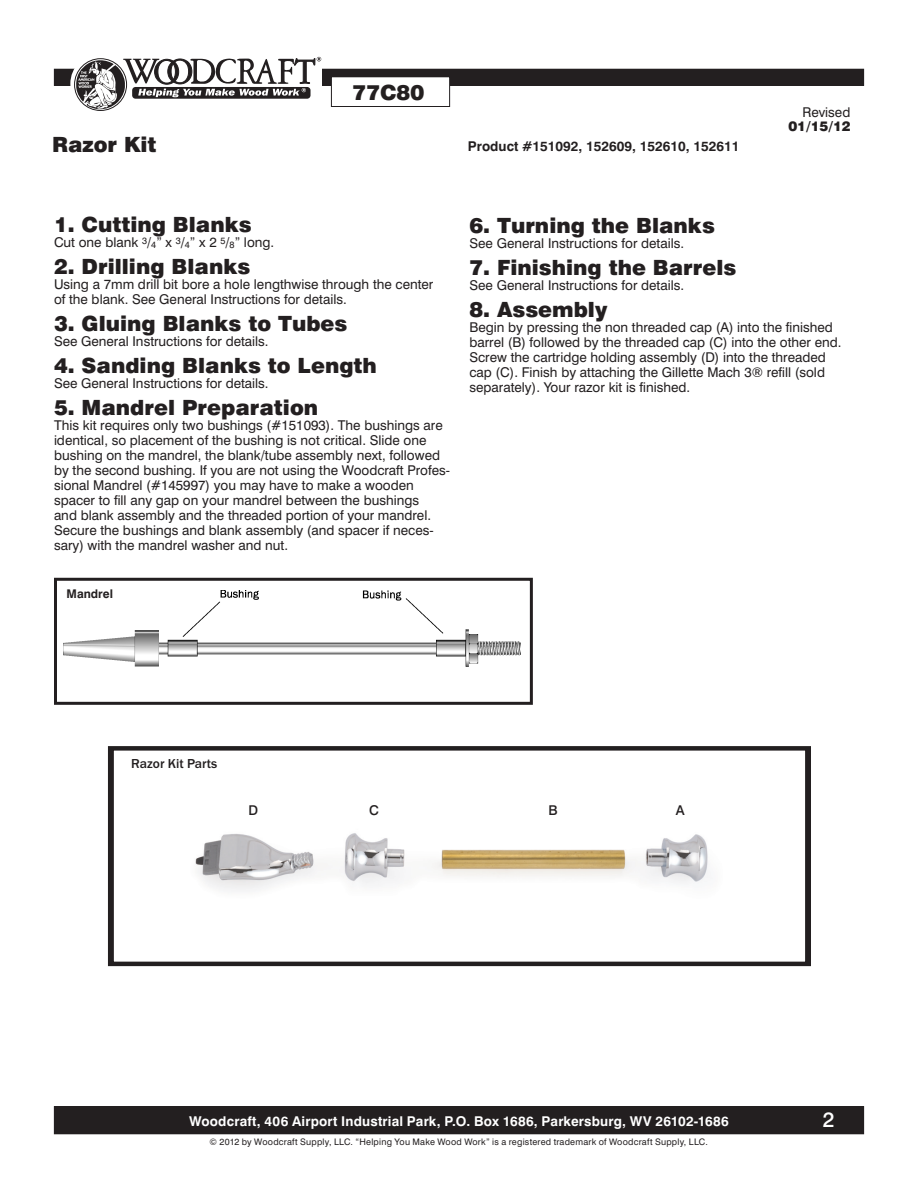
<style>
.page{position:relative;width:918px;height:1188px;background:#fff}
.page>*{position:absolute;margin:0;border:0;box-sizing:border-box;transform-origin:0 0}
.headline{font:900 21px "Swiss 721 BT";color:#231f20}
.headline-2{font:500 21px "Swiss 721 BT";color:#fff}
.Body_text{font:13.5px/15px "Swiss 721 BT";color:#231f20}
.t1{font:700 13.5px "Swiss 721 BT";letter-spacing:.01em;color:#fff}
.Body_text-2{font:700 13.5px "Swiss 721 BT";color:#231f20}
.Body_text-3{font:13.5px "Franklin Gothic Mdm A";color:#231f20}
.Body_text-4{font:900 13.5px "Swiss 721 BT";color:#231f20}
.Body_text-5{font:500 13.5px "Swiss 721 BT";color:#231f20}
.t2{font:700 12px "Swiss 721 BT";color:#231f20}
.Body_text-6{font:9px "Swiss 721 BT";letter-spacing:.025em;color:#231f20}
.s1{font-size:9.15px}
</style>
<div class="page">
<div style="left:54px;top:69px;width:810px;height:16px;background:#231f20"></div>
<div style="left:54px;top:69px;width:810px;height:17px;border:1px solid #231f20"></div>
<div style="left:331px;top:77px;width:119px;height:29px;background:#fff"></div>
<div style="left:331px;top:76px;width:119px;height:31px;border:1px solid #231f20"></div>
<div style="left:95px;top:54px;width:227px;height:50px;background:#fff"></div>
<svg style="left:70px;top:54px;width:61px;height:60px"></svg>
<svg style="left:76px;top:57px;width:245px;height:52px"></svg>
<div style="left:54px;top:1107px;width:810px;height:27px;background:#231f20"></div>
<div style="left:54px;top:1106px;width:810px;height:28px;border:1px solid #231f20"></div>
<img style="left:195px;top:833px;width:513px;height:58px">
<div style="left:108px;top:746px;width:703px;height:220px;border:5px solid #231f20"></div>
<img style="left:63px;top:590px;width:458px;height:76px">
<div style="left:54px;top:578px;width:479px;height:127px;border:3px solid #231f20"></div>
<p class="headline" style="left:353px;top:79px;width:73px">77C80</p>
<p class="headline" style="left:52px;top:132px;width:106px">Razor Kit</p>
<p class="Body_text-2" style="left:468px;top:138px;width:273px">Product #151092, 152609, 152610, 152611</p>
<p class="Body_text" style="left:802px;top:105px;width:49px">Revised</p>
<p class="Body_text-4" style="left:788px;top:118px;width:64px">01/15/12</p>
<p class="headline" style="left:54px;top:212px;width:199px">1. Cutting Blanks</p>
<p class="Body_text" style="left:54px;top:235px;width:222px">Cut one blank <sup>3</sup>/<span class="s1">4</span>” x <sup>3</sup>/<span class="s1">4</span>” x 2 <sup>5</sup>/<span class="s1">8</span>” long.</p>
<p class="headline" style="left:54px;top:254px;width:198px">2. Drilling Blanks</p>
<p class="Body_text" style="left:54px;top:277px;width:381px">Using a 7mm drill bit bore a hole lengthwise through the center of the blank. See General Instructions for details.</p>
<p class="headline" style="left:54px;top:311px;width:295px">3. Gluing Blanks to Tubes</p>
<p class="Body_text" style="left:54px;top:334px;width:216px">See General Instructions for details.</p>
<p class="headline" style="left:54px;top:353px;width:324px">4. Sanding Blanks to Length</p>
<p class="Body_text" style="left:54px;top:376px;width:216px">See General Instructions for details.</p>
<p class="headline" style="left:54px;top:395px;width:266px">5. Mandrel Preparation</p>
<p class="Body_text" style="left:54px;top:418px;width:397px">This kit requires only two bushings (#151093). The bushings are identical, so placement of the bushing is not critical. Slide one bushing on the mandrel, the blank/tube assembly next, followed by the second bushing. If you are not using the Woodcraft Profes&shy;sional Mandrel (#145997) you may have to make a wooden spacer to fill any gap on your mandrel between the bushings<br>and blank assembly and the threaded portion of your mandrel.<br>Secure the bushings and blank assembly (and spacer if neces&shy;sary) with the mandrel washer and nut.</p>
<p class="t2" style="left:67px;top:586px;width:48px">Mandrel</p>
<p class="headline" style="left:470px;top:213px;width:247px">6. Turning the Blanks</p>
<p class="Body_text" style="left:470px;top:235px;width:216px">See General Instructions for details.</p>
<p class="headline" style="left:470px;top:255px;width:268px">7. Finishing the Barrels</p>
<p class="Body_text" style="left:470px;top:277px;width:216px">See General Instructions for details.</p>
<p class="headline" style="left:470px;top:297px;width:139px">8. Assembly</p>
<p class="Body_text" style="left:470px;top:319px;width:374px">Begin by pressing the non threaded cap (A) into the finished barrel (B) followed by the threaded cap (C) into the other end.<br>Screw the cartridge holding assembly (D) into the threaded cap (C). Finish by attaching the Gillette Mach 3® refill (sold separately). Your razor kit is finished.</p>
<p class="Body_text-3" style="left:131px;top:756px;width:87px">Razor Kit Parts</p>
<p class="Body_text-5" style="left:248px;top:802px;width:11px">D</p>
<p class="Body_text-5" style="left:369px;top:802px;width:11px">C</p>
<p class="Body_text-5" style="left:549px;top:802px;width:11px">B</p>
<p class="Body_text-5" style="left:676px;top:802px;width:10px">A</p>
<p class="t1" style="left:189px;top:1113px;width:541px">Woodcraft, 406 Airport Industrial Park, P.O. Box 1686, Parkersburg, WV 26102-1686</p>
<p class="Body_text-6" style="left:210px;top:1136px;width:500px">© 2012 by Woodcraft Supply, LLC. “Helping You Make Wood Work” is a registered trademark of Woodcraft Supply, LLC.</p>
<p class="headline-2" style="left:823px;top:1107px;width:13px">2</p>
</div>
